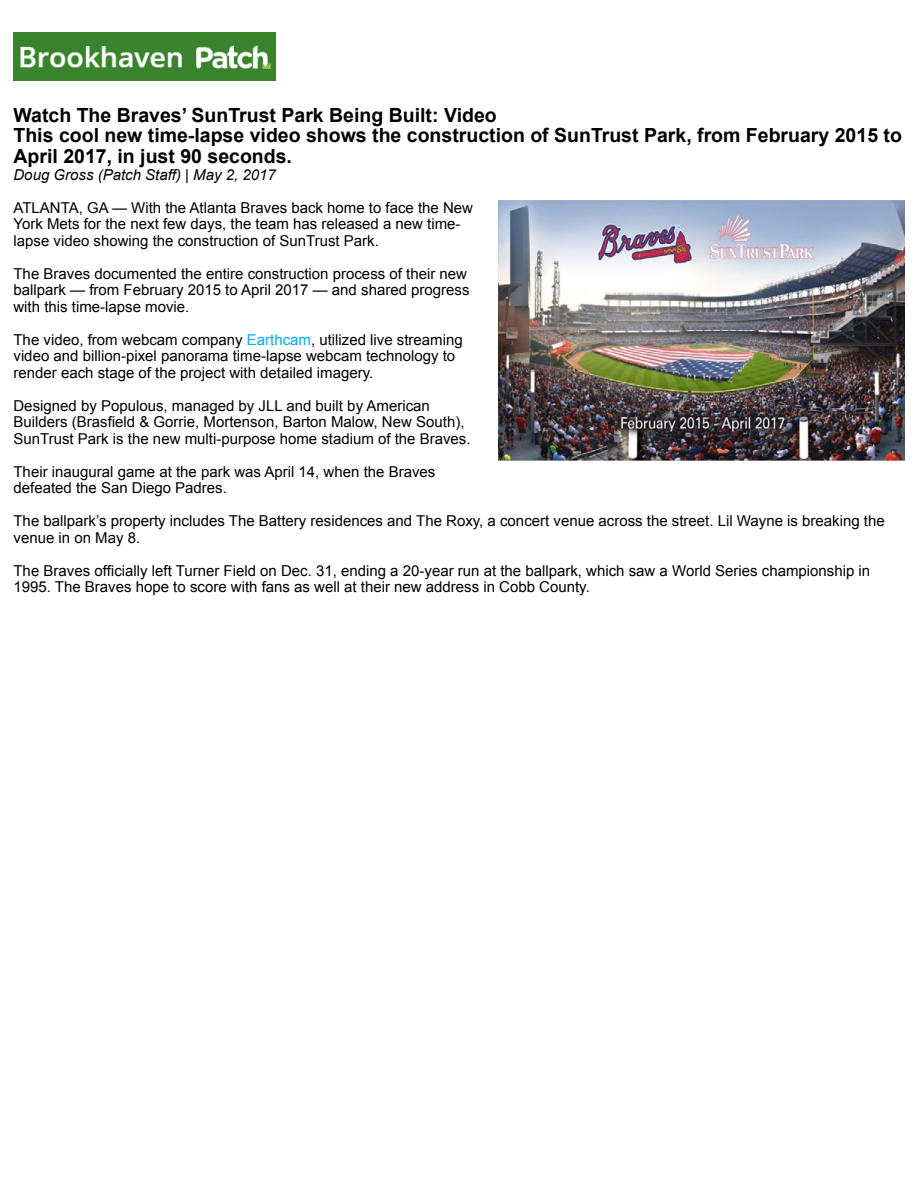
<style>
.page{position:relative;width:918px;height:1188px;background:#fff}
.page>*{position:absolute;margin:0;border:0;box-sizing:border-box;transform-origin:0 0}
.t1{font:700 19.5px/19.5px "Arial";color:#000}
.t2{font:15px/16.5px "Arial";color:#000}
.t3{font:italic 15px "Arial";color:#000}
.s1{color:#00aeef}
</style>
<div class="page">
<img style="left:498px;top:201px;width:406px;height:259px">
<img style="left:14px;top:32px;width:261px;height:49px">
<h1 class="t1" style="left:14px;top:106px;width:890px">Watch The Braves’ SunTrust Park Being Built: Video<br>This cool new time-lapse video shows the construction of SunTrust Park, from February 2015 to</h1>
<h1 class="t1" style="left:14px;top:147px;width:280px">April 2017, in just 90 seconds.</h1>
<p class="t3" style="left:14px;top:165px;width:264px">Doug Gross (Patch Staff) | May 2, 2017</p>
<p class="t2" style="left:14px;top:199px;width:461px">ATLANTA, GA — With the Atlanta Braves back home to face the New<br>York Mets for the next few days, the team has released a new time&shy;lapse video showing the construction of SunTrust Park.</p>
<p class="t2" style="left:14px;top:265px;width:458px">The Braves documented the entire construction process of their new ballpark — from February 2015 to April 2017 — and shared progress with this time-lapse movie.</p>
<p class="t2" style="left:14px;top:331px;width:451px">The video, from webcam company <span class="s1">Earthcam</span>, utilized live streaming video and billion-pixel panorama time-lapse webcam technology to render each stage of the project with detailed imagery.</p>
<p class="t2" style="left:14px;top:397px;width:459px">Designed by Populous, managed by JLL and built by American<br>Builders (Brasfield &amp; Gorrie, Mortenson, Barton Malow, New South),<br>SunTrust Park is the new multi-purpose home stadium of the Braves.</p>
<p class="t2" style="left:14px;top:463px;width:423px">Their inaugural game at the park was April 14, when the Braves defeated the San Diego Padres.</p>
<p class="t2" style="left:14px;top:513px;width:873px">The ballpark’s property includes The Battery residences and The Roxy, a concert venue across the street. Lil Wayne is breaking the venue in on May 8.</p>
<p class="t2" style="left:14px;top:562px;width:858px">The Braves officially left Turner Field on Dec. 31, ending a 20-year run at the ballpark, which saw a World Series championship in<br>1995. The Braves hope to score with fans as well at their new address in Cobb County.</p>
</div>
